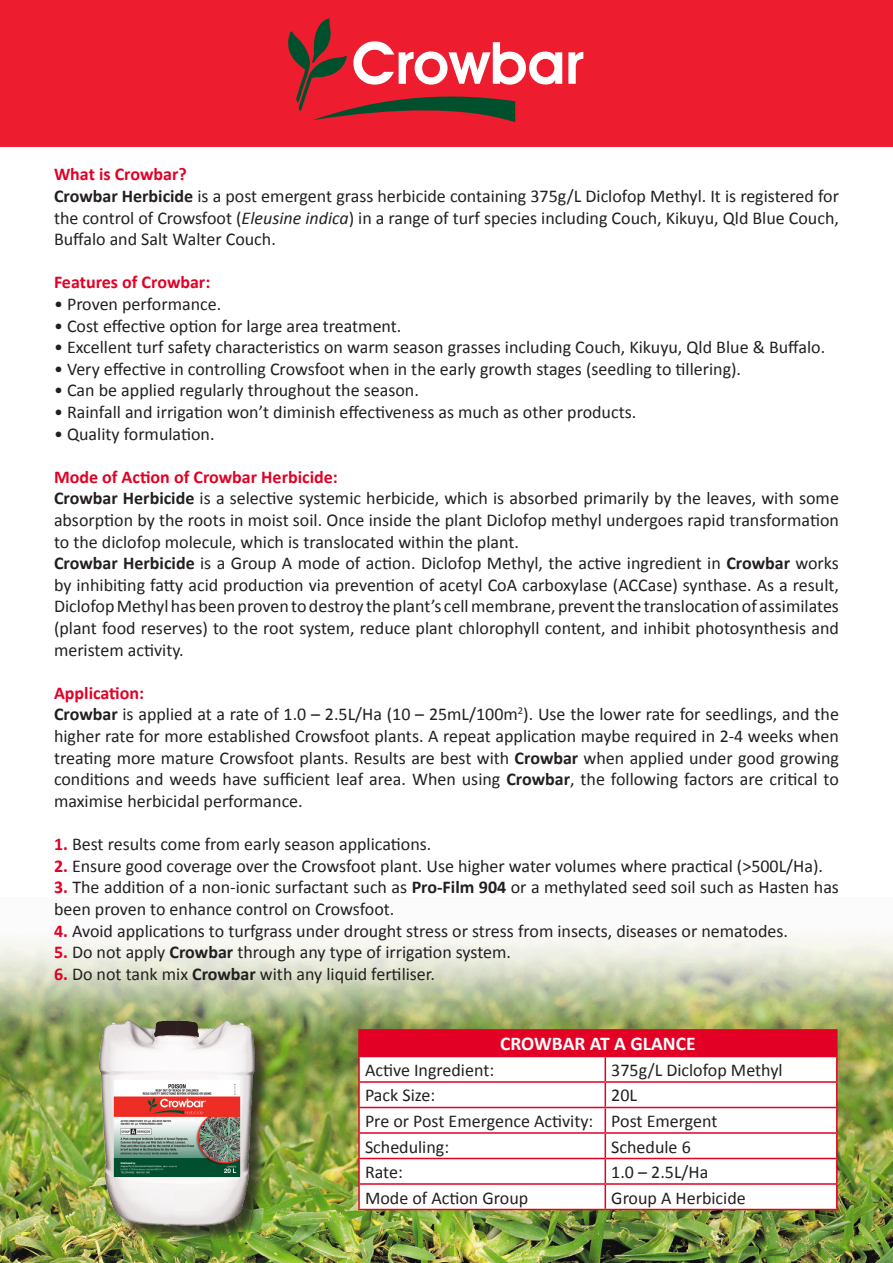
<style>
.page{position:relative;width:893px;height:1263px;background:#fff}
.page>*{position:absolute;margin:0;border:0;box-sizing:border-box;transform-origin:0 0}
.t1{font:600 58.5px "Avant Garde IT Cby BT";color:#fff}
.t2{font:700 19.5px "Calibri";color:#fff}
.t3{font:18px/21.6px "Calibri";color:#231f20;text-align:justify}
.t4{font:700 18px "Calibri";color:#e20025}
.s1{font-weight:700}
.s2{font-style:italic}
.s3{font-weight:700;color:#e20025}
</style>
<div class="page">
<div style="left:0;top:0;width:893px;height:147px;background:#ed1c2e"></div>
<img style="left:0;top:930px;width:893px;height:333px">
<svg style="left:288px;top:18px;width:227px;height:104px;background:#c5242e"></svg>
<div style="left:102px;top:1023px;width:171px;height:221px;background:#231f20;opacity:.75"></div>
<img style="left:100px;top:1020px;width:154px;height:206px">
<div style="left:359px;top:1030px;width:478px;height:26px;background:#e20025"></div>
<svg style="left:360px;top:1057px;width:476px;height:152px"></svg>
<hr style="left:358px;top:1029px;width:247px;height:1px;background:#e20025">
<hr style="left:358px;top:1030px;width:2px;height:26px;background:#e20025">
<hr style="left:605px;top:1029px;width:233px;height:1px;background:#e20025">
<hr style="left:836px;top:1030px;width:2px;height:26px;background:#e20025">
<hr style="left:358px;top:1056px;width:247px;height:1px;background:#e20025">
<hr style="left:358px;top:1057px;width:2px;height:24px;background:#e20025">
<hr style="left:605px;top:1056px;width:233px;height:1px;background:#e20025">
<hr style="left:836px;top:1057px;width:2px;height:24px;background:#e20025">
<hr style="left:358px;top:1081px;width:247px;height:2px;background:#e20025">
<hr style="left:358px;top:1083px;width:2px;height:24px;background:#e20025">
<hr style="left:358px;top:1108px;width:2px;height:24px;background:#e20025">
<hr style="left:358px;top:1134px;width:2px;height:24px;background:#e20025">
<hr style="left:358px;top:1159px;width:2px;height:24px;background:#e20025">
<hr style="left:358px;top:1185px;width:2px;height:24px;background:#e20025">
<hr style="left:605px;top:1081px;width:233px;height:2px;background:#e20025">
<hr style="left:836px;top:1083px;width:2px;height:24px;background:#e20025">
<hr style="left:836px;top:1108px;width:2px;height:24px;background:#e20025">
<hr style="left:836px;top:1134px;width:2px;height:24px;background:#e20025">
<hr style="left:836px;top:1159px;width:2px;height:24px;background:#e20025">
<svg style="left:605px;top:1057px;width:1px;height:152px"></svg>
<hr style="left:836px;top:1185px;width:2px;height:24px;background:#e20025">
<hr style="left:358px;top:1107px;width:247px;height:1px;background:#e20025">
<hr style="left:358px;top:1132px;width:247px;height:2px;background:#e20025">
<hr style="left:358px;top:1158px;width:247px;height:1px;background:#e20025">
<hr style="left:358px;top:1183px;width:247px;height:2px;background:#e20025">
<hr style="left:358px;top:1209px;width:247px;height:1px;background:#e20025">
<hr style="left:605px;top:1107px;width:233px;height:1px;background:#e20025">
<hr style="left:605px;top:1132px;width:233px;height:2px;background:#e20025">
<hr style="left:605px;top:1158px;width:233px;height:1px;background:#e20025">
<hr style="left:605px;top:1183px;width:233px;height:2px;background:#e20025">
<hr style="left:605px;top:1209px;width:233px;height:1px;background:#e20025">
<p class="t1" style="left:352px;top:28px;width:233px">Crowbar</p>
<p class="t4" style="left:54px;top:163px;width:134px">What is Crowbar?</p>
<p class="t3" style="left:54px;top:185px;width:786px"><span class="s1">Crowbar Herbicide</span> is a post emergent grass herbicide containing 375g/L Diclofop Methyl. It is registered for the control of Crowsfoot (<span class="s2">Eleusine indica</span>) in a range of turf species including Couch, Kikuyu, Qld Blue Couch, Buffalo and Salt Walter Couch.</p>
<p class="t4" style="left:54px;top:271px;width:158px">Features of Crowbar:</p>
<p class="t3" style="left:54px;top:293px;width:169px">• Proven performance.</p>
<p class="t3" style="left:54px;top:315px;width:349px">• Cost effective option for large area treatment.</p>
<p class="t3" style="left:54px;top:336px;width:773px">• Excellent turf safety characteristics on warm season grasses including Couch, Kikuyu, Qld Blue &amp; Buffalo.</p>
<p class="t3" style="left:54px;top:358px;width:689px">• Very effective in controlling Crowsfoot when in the early growth stages (seedling to tillering).</p>
<p class="t3" style="left:54px;top:380px;width:366px">• Can be applied regularly throughout the season.</p>
<p class="t3" style="left:54px;top:401px;width:584px">• Rainfall and irrigation won’t diminish effectiveness as much as other products.</p>
<p class="t3" style="left:54px;top:423px;width:162px">• Quality formulation.</p>
<p class="t4" style="left:54px;top:465px;width:285px">Mode of Action of Crowbar Herbicide:</p>
<p class="t3" style="left:54px;top:488px;width:786px"><span class="s1">Crowbar Herbicide</span> is a selective systemic herbicide, which is absorbed primarily by the leaves, with some absorption by the roots in moist soil. Once inside the plant Diclofop methyl undergoes rapid transformation to the diclofop molecule, which is translocated within the plant.</p>
<p class="t3" style="left:54px;top:552px;width:786px"><span class="s1">Crowbar Herbicide</span> is a Group A mode of action. Diclofop Methyl, the active ingredient in <span class="s1">Crowbar</span> works by inhibiting fatty acid production via prevention of acetyl CoA carboxylase (ACCase) synthase. As a result, Diclofop Methyl has been proven to destroy the plant’s cell membrane, prevent the translocation of assimilates (plant food reserves) to the root system, reduce plant chlorophyll content, and inhibit photosynthesis and meristem activity.</p>
<p class="t4" style="left:54px;top:681px;width:92px">Application:</p>
<p class="t3" style="left:54px;top:704px;width:786px"><span class="s1">Crowbar</span> is applied at a rate of 1.0 – 2.5L/Ha (10 – 25mL/100m<sup>2</sup>). Use the lower rate for seedlings, and the higher rate for more established Crowsfoot plants. A repeat application maybe required in 2-4 weeks when treating more mature Crowsfoot plants. Results are best with <span class="s1">Crowbar</span> when applied under good growing conditions and weeds have sufficient leaf area. When using <span class="s1">Crowbar</span>, the following factors are critical to maximise herbicidal performance.</p>
<p class="t3" style="left:54px;top:833px;width:379px"><span class="s3">1.</span> Best results come from early season applications.</p>
<p class="t3" style="left:54px;top:855px;width:770px"><span class="s3">2.</span> Ensure good coverage over the Crowsfoot plant. Use higher water volumes where practical (&gt;500L/Ha).</p>
<p class="t3" style="left:54px;top:876px;width:786px"><span class="s3">3.</span> The addition of a non-ionic surfactant such as <span class="s1">Pro-Film 904</span> or a methylated seed soil such as Hasten has been proven to enhance control on Crowsfoot.</p>
<p class="t3" style="left:54px;top:920px;width:736px"><span class="s3">4.</span> Avoid applications to turfgrass under drought stress or stress from insects, diseases or nematodes.</p>
<p class="t3" style="left:54px;top:941px;width:459px"><span class="s3">5.</span> Do not apply <span class="s1">Crowbar</span> through any type of irrigation system.</p>
<p class="t3" style="left:54px;top:963px;width:382px"><span class="s3">6.</span> Do not tank mix <span class="s1">Crowbar</span> with any liquid fertiliser.</p>
<p class="t2" style="left:500px;top:1031px;width:197px">CROWBAR AT A GLANCE</p>
<p class="t3" style="left:365px;top:1059px;width:131px">Active Ingredient:</p>
<p class="t3" style="left:611px;top:1059px;width:173px">375g/L Diclofop Methyl</p>
<p class="t3" style="left:365px;top:1085px;width:72px">Pack Size:</p>
<p class="t3" style="left:611px;top:1085px;width:27px">20L</p>
<p class="t3" style="left:365px;top:1110px;width:230px">Pre or Post Emergence Activity:</p>
<p class="t3" style="left:611px;top:1110px;width:108px">Post Emergent</p>
<p class="t3" style="left:365px;top:1136px;width:86px">Scheduling:</p>
<p class="t3" style="left:611px;top:1136px;width:81px">Schedule 6</p>
<p class="t3" style="left:365px;top:1161px;width:39px">Rate:</p>
<p class="t3" style="left:611px;top:1161px;width:99px">1.0 – 2.5L/Ha</p>
<p class="t3" style="left:365px;top:1187px;width:165px">Mode of Action Group</p>
<p class="t3" style="left:611px;top:1187px;width:136px">Group A Herbicide</p>
</div>
